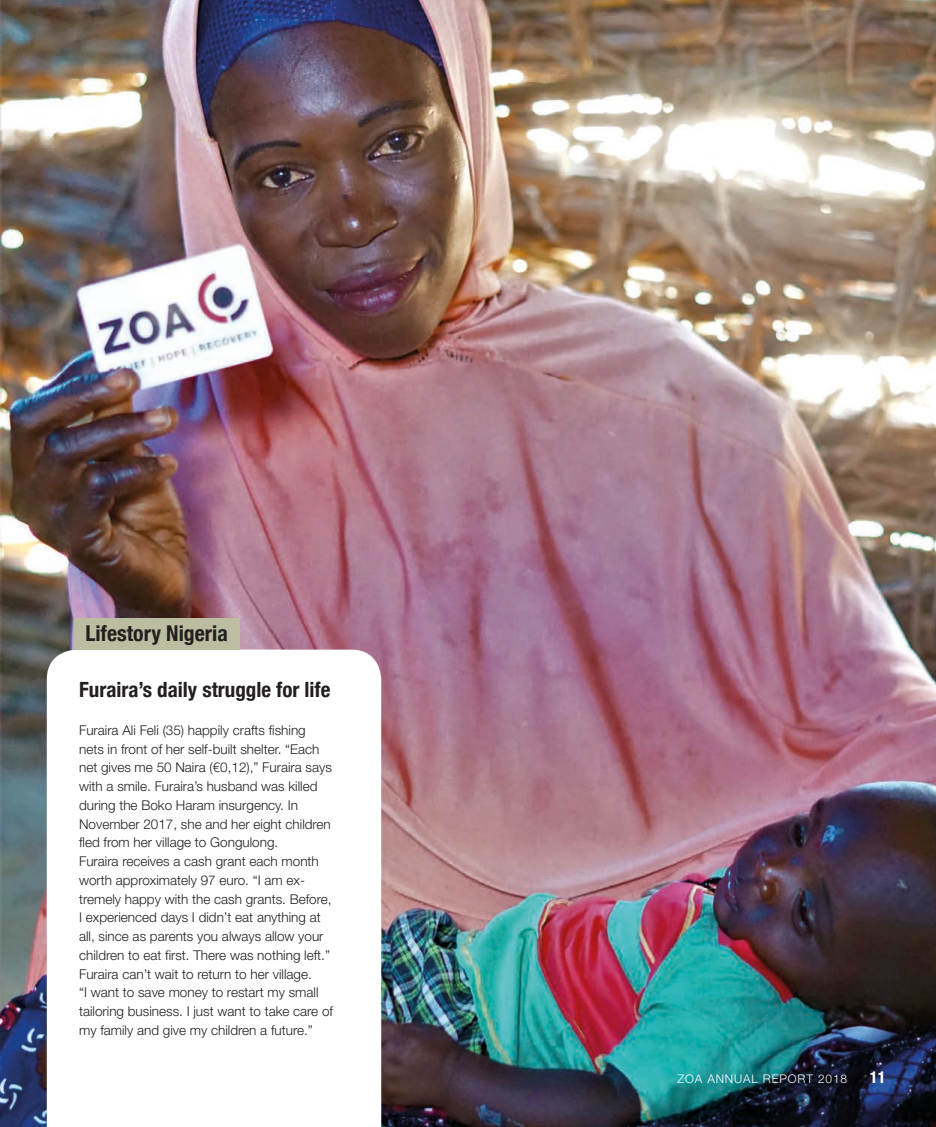
<style>
.page{position:relative;width:936px;height:1127px;background:#fff}
.page>*{position:absolute;margin:0;border:0;box-sizing:border-box;transform-origin:0 0}
.t1{font:700 21.75px "Helvetica Neue";color:#231f20}
.t2{font:700 21px "Helvetica Neue";color:#231f20}
.t3{font:700 16.5px "Helvetica Neue";color:#fff}
.t4{font:300 13.5px/18.8px "Helvetica Neue";color:#231f20}
.t5{font:300 11.85px "Helvetica Neue";letter-spacing:.07em;color:#fff}
</style>
<div class="page">
<img style="left:0;top:0;width:935px;height:1127px">
<svg style="left:47px;top:649px;width:334px;height:478px"></svg>
<div style="left:74px;top:618px;width:165px;height:31px;background:#bcbca0"></div>
<h1 class="t1" style="left:85px;top:620px;width:144px">Lifestory Nigeria</h1>
<h2 class="t2" style="left:79px;top:677px;width:253px">Furaira’s daily struggle for life</h2>
<p class="t4" style="left:79px;top:720px;width:255px">Furaira Ali Feli (35) happily crafts fishing nets in front of her self-built shelter. “Each net gives me 50 Naira (€0,12),” Furaira says with a smile. Furaira’s husband was killed during the Boko Haram insurgency. In November 2017, she and her eight children fled from her village to Gongulong.<br>Furaira receives a cash grant each month worth approximately 97 euro. “I am ex&shy;tremely happy with the cash grants. Before, I experienced days I didn’t eat anything at all, since as parents you always allow your children to eat first. There was nothing left.” Furaira can’t wait to return to her village.<br>“I want to save money to restart my small tailoring business. I just want to take care of my family and give my children a future.”</p>
<p class="t5" style="left:677px;top:1072px;width:171px">ZOA ANNUAL REPORT 2018</p>
<p class="t3" style="left:869px;top:1067px;width:17px">11</p>
</div>
